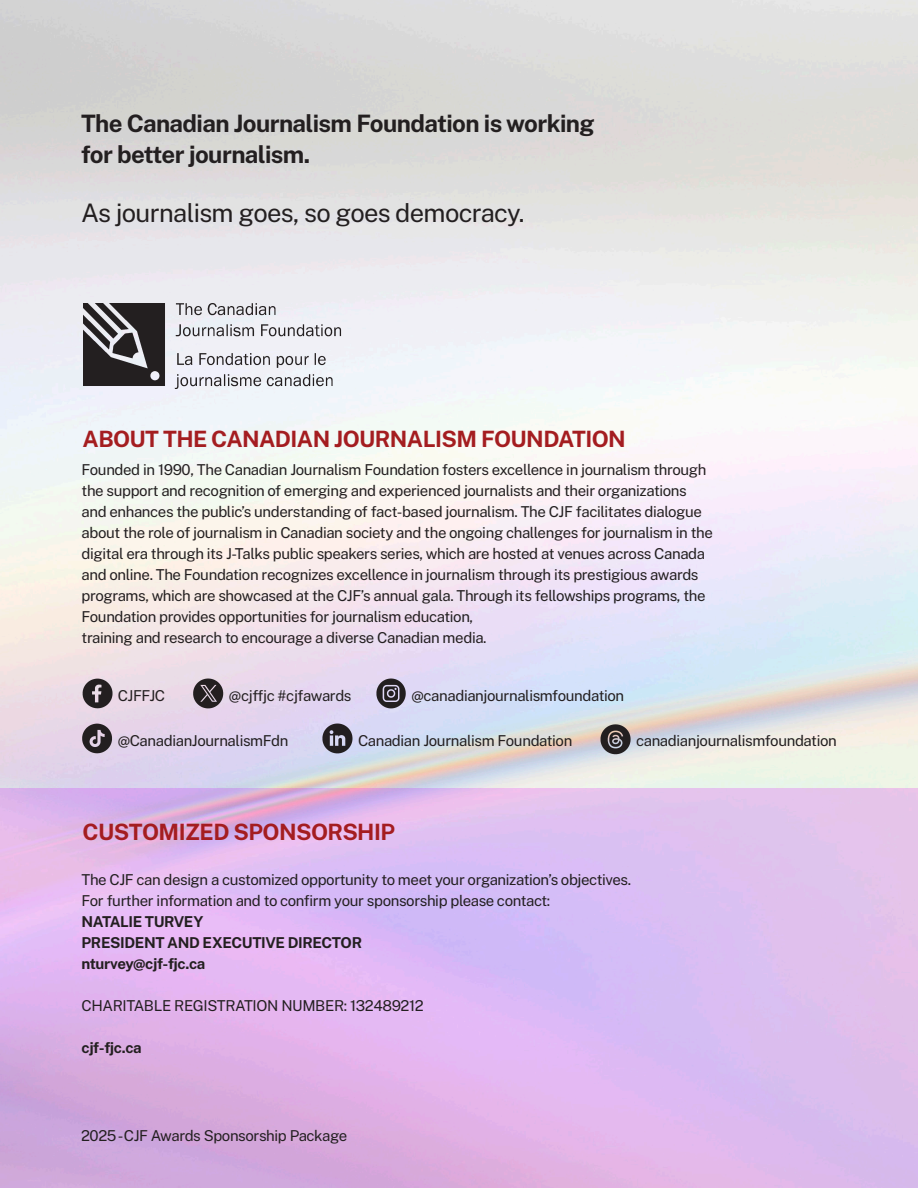
<style>
.page{position:relative;width:918px;height:1188px;background:#fff}
.page>*{position:absolute;margin:0;border:0;box-sizing:border-box;transform-origin:0 0}
.t1{font:25.5px "Public Sans";letter-spacing:-.025em;color:#231f20}
.t2{font:700 24px/31.5px "Public Sans";letter-spacing:-.025em;color:#231f20}
.t3{font:700 22.5px "Public Sans";letter-spacing:-.025em;color:#a41d20}
.t4{font:15px/21px "Public Sans";letter-spacing:-.025em;color:#231f20}
.t5{font:700 15px "Public Sans";letter-spacing:-.025em;color:#231f20}
</style>
<div class="page">
<img style="left:0;top:0;width:918px;height:788px">
<img style="left:83px;top:304px;width:271px;height:85px">
<svg style="left:0;top:788px;width:918px;height:400px;background:#dcb7ec"></svg>
<img style="left:81px;top:676px;width:35px;height:34px">
<img style="left:81px;top:721px;width:35px;height:34px">
<img style="left:321px;top:721px;width:35px;height:34px">
<img style="left:599px;top:721px;width:35px;height:34px">
<img style="left:192px;top:676px;width:35px;height:34px">
<img style="left:375px;top:676px;width:34px;height:34px">
<p class="t2" style="left:81px;top:107px;width:515px">The Canadian Journalism Foundation is working for better journalism.</p>
<p class="t1" style="left:81px;top:196px;width:445px">As journalism goes, so goes democracy.</p>
<p class="t3" style="left:83px;top:424px;width:545px">ABOUT THE CANADIAN JOURNALISM FOUNDATION</p>
<p class="t4" style="left:82px;top:459px;width:633px">Founded in 1990, The Canadian Journalism Foundation fosters excellence in journalism through the support and recognition of emerging and experienced journalists and their organizations and enhances the public’s understanding of fact-based journalism. The CJF facilitates dialogue about the role of journalism in Canadian society and the ongoing challenges for journalism in the digital era through its J-Talks public speakers series, which are hosted at venues across Canada and online. The Foundation recognizes excellence in journalism through its prestigious awards programs, which are showcased at the CJF’s annual gala. Through its fellowships programs, the Foundation provides opportunities for journalism education,</p>
<p class="t4" style="left:82px;top:627px;width:407px">training and research to encourage a diverse Canadian media.</p>
<p class="t4" style="left:229px;top:685px;width:124px">@cjffjc #cjfawards</p>
<p class="t4" style="left:411px;top:685px;width:214px">@canadianjournalismfoundation</p>
<p class="t4" style="left:118px;top:685px;width:49px">CJFFJC</p>
<p class="t4" style="left:118px;top:730px;width:172px">@CanadianJournalismFdn</p>
<p class="t4" style="left:358px;top:730px;width:216px">Canadian Journalism Foundation</p>
<p class="t4" style="left:636px;top:730px;width:202px">canadianjournalismfoundation</p>
<p class="t3" style="left:83px;top:817px;width:314px">CUSTOMIZED SPONSORSHIP</p>
<p class="t4" style="left:82px;top:868px;width:551px">The CJF can design a customized opportunity to meet your organization’s objectives.</p>
<p class="t4" style="left:82px;top:889px;width:470px">For further information and to confirm your sponsorship please contact:</p>
<p class="t5" style="left:82px;top:911px;width:123px">NATALIE TURVEY</p>
<p class="t5" style="left:82px;top:932px;width:282px">PRESIDENT AND EXECUTIVE DIRECTOR</p>
<p class="t5" style="left:82px;top:953px;width:125px">nturvey@cjf-fjc.ca</p>
<p class="t4" style="left:82px;top:994px;width:344px">CHARITABLE REGISTRATION NUMBER: 132489212</p>
<p class="t5" style="left:82px;top:1037px;width:62px">cjf-fjc.ca</p>
<p class="t4" style="left:81px;top:1125px;width:268px">2025 -CJF Awards Sponsorship Package</p>
</div>
